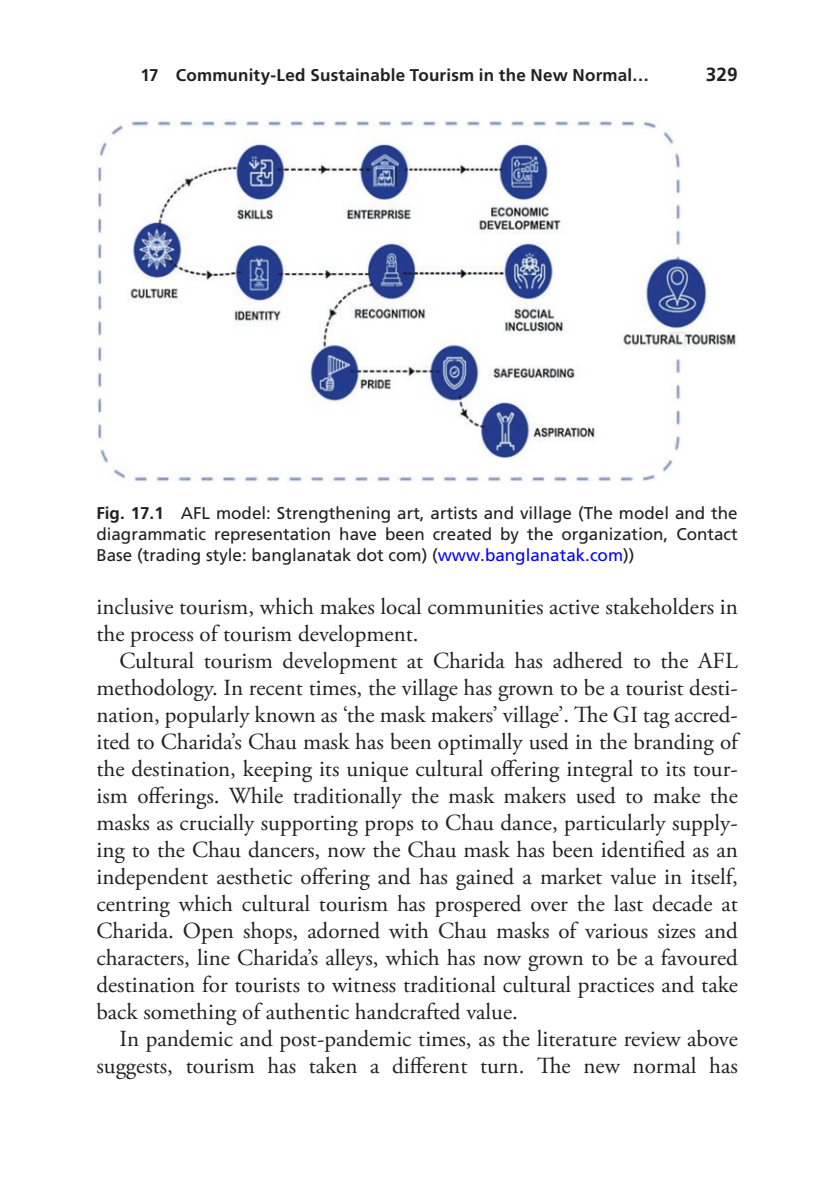
<style>
.page{position:relative;width:840px;height:1191px;background:#fff}
.page>*{position:absolute;margin:0;border:0;box-sizing:border-box;transform-origin:0 0}
.Text{font:23px/27px "Adobe Garamond Pro";color:#231f20;text-align:justify}
.Text_flush{font:23px/27px "Adobe Garamond Pro";color:#231f20}
.t1{font:700 19px "Frutiger LT Pro";color:#231f20}
.t2{font:17px/21px "Frutiger LT Pro";color:#231f20;text-align:justify}
.t3{font:700 17px "Frutiger LT Pro";letter-spacing:.01em;color:#231f20}
.s1{font-weight:700}
.s2{color:#00f}
</style>
<div class="page">
<img style="left:97px;top:119px;width:640px;height:363px">
<p class="t3" style="left:140px;top:65px;width:510px">17 Community-Led Sustainable Tourism in the New Normal…</p>
<p class="t1" style="left:705px;top:64px;width:33px">329</p>
<p class="t2" style="left:96px;top:502px;width:642px"><span class="s1">Fig. 17.1</span> AFL model: Strengthening art, artists and village (The model and the diagrammatic representation have been created by the organization, Contact Base (trading style: banglanatak dot com) (<span class="s2">www.banglanatak.com</span>))</p>
<p class="Text_flush" style="left:96px;top:593px;width:642px">inclusive tourism, which makes local communities active stakeholders in the process of tourism development.</p>
<p class="Text" style="left:96px;top:647px;width:642px;text-indent:23px">Cultural tourism development at Charida has adhered to the AFL methodology. In recent times, the village has grown to be a tourist desti&shy;nation, popularly known as ‘the mask makers’ village’. The GI tag accred&shy;ited to Charida’s Chau mask has been optimally used in the branding of the destination, keeping its unique cultural offering integral to its tour&shy;ism offerings. While traditionally the mask makers used to make the masks as crucially supporting props to Chau dance, particularly supply&shy;ing to the Chau dancers, now the Chau mask has been identified as an independent aesthetic offering and has gained a market value in itself, centring which cultural tourism has prospered over the last decade at Charida. Open shops, adorned with Chau masks of various sizes and characters, line Charida’s alleys, which has now grown to be a favoured destination for tourists to witness traditional cultural practices and take back something of authentic handcrafted value.</p>
<p class="Text" style="left:96px;top:1025px;width:642px;text-align:right">In pandemic and post-pandemic times, as the literature review above suggests, tourism has taken a different turn. The new normal has</p>
</div>
